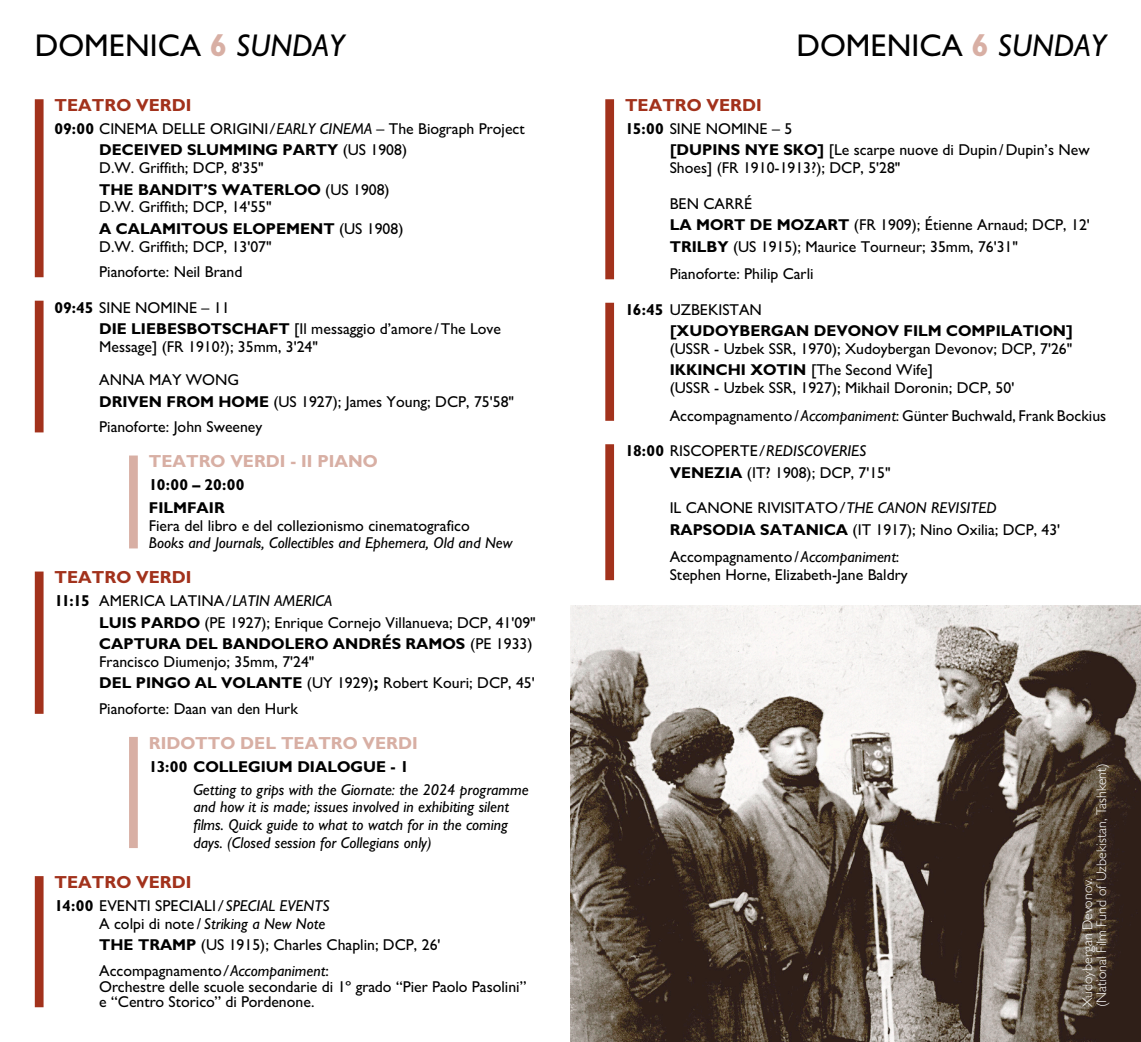
<style>
.page{position:relative;width:1141px;height:1042px;background:#fff}
.page>*{position:absolute;margin:0;border:0;box-sizing:border-box;transform-origin:0 0}
.t1{font:500 31.5px "Gill Sans MT Pro";color:#000}
.Venue_Teatro_Verdi{font:700 17.5px "Gill Sans MT Pro";color:#a2321c}
.Venue_Altre{font:700 17.5px "Gill Sans MT Pro";color:#d8afa4}
.Linea_Teatro_Verdi___Distanzia_Film{font:500 15.75px/17.8px "Gill Sans MT Pro";color:#000}
.PIANISTA_Teatro_Verdi{font:500 15.75px/15.8px "Gill Sans MT Pro";color:#000}
.Linea_Teatro_Verdi{font:500 15.75px "Gill Sans MT Pro";color:#000}
.Venue_Altre-2{font:italic 500 15.75px/17.8px "Gill Sans MT Pro";color:#000}
.Linea_Teatro_Verdi-2{font:italic 500 15.75px/17.8px "Gill Sans MT Pro";color:#000;text-align:right}
.Linea_Altre_Venues{font:italic 500 15.75px "Gill Sans MT Pro";color:#000}
.Linea_Altre_Venues-2{font:500 15.75px "Gill Sans MT Pro";color:#000}
.Venue_Altre-3{font:700 15.75px "Gill Sans MT Pro";color:#000}
.Linea_Altre_Venues-3{font:700 15.75px "Gill Sans MT Pro";color:#000}
.Didascalia{font:300 14px/14px "Gill Sans MT Pro";color:#fff}
.s1{font-weight:700;color:#d8afa4}
.s2{font-style:italic}
.s3{font-weight:700}
.s4{font-weight:700;font-size:17.5px}
.s5{font-weight:700;font-style:normal}
.s6{font-style:normal}
</style>
<div class="page">
<div style="left:35px;top:99px;width:9px;height:178px;background:#a2321c"></div>
<div style="left:35px;top:301px;width:9px;height:131px;background:#a2321c"></div>
<div style="left:129px;top:455px;width:9px;height:93px;background:#d8afa4"></div>
<div style="left:35px;top:571px;width:9px;height:143px;background:#a2321c"></div>
<div style="left:129px;top:737px;width:9px;height:111px;background:#d8afa4"></div>
<div style="left:35px;top:876px;width:9px;height:131px;background:#a2321c"></div>
<div style="left:605px;top:99px;width:9px;height:180px;background:#a2321c"></div>
<div style="left:605px;top:303px;width:9px;height:118px;background:#a2321c"></div>
<div style="left:605px;top:444px;width:9px;height:136px;background:#a2321c"></div>
<img style="left:570px;top:605px;width:571px;height:437px">
<h1 class="t1" style="left:35px;top:27px;width:311px">DOMENICA <span class="s1">6</span> <span class="s2">SUNDAY</span></h1>
<h1 class="t1" style="left:796px;top:27px;width:311px">DOMENICA <span class="s1">6</span> <span class="s2">SUNDAY</span></h1>
<p class="Venue_Teatro_Verdi" style="left:55px;top:94px;width:138px">TEATRO VERDI</p>
<p class="Linea_Teatro_Verdi" style="left:55px;top:119px;width:472px"><span class="s3">09:00</span> CINEMA DELLE ORIGINI<span class="s2">/EARLY CINEMA</span> – The Biograph Project</p>
<p class="Linea_Teatro_Verdi___Distanzia_Film" style="left:99px;top:141px;width:309px"><span class="s3">DECEIVED SLUMMING PARTY</span> (US 1908)<br>D.W. Griffith; DCP, 8'35"</p>
<p class="Linea_Teatro_Verdi___Distanzia_Film" style="left:99px;top:180px;width:292px"><span class="s3">THE BANDIT’S WATERLOO</span> (US 1908)<br>D.W. Griffith; DCP, 14'55"</p>
<p class="Linea_Teatro_Verdi___Distanzia_Film" style="left:99px;top:219px;width:306px"><span class="s3">A CALAMITOUS ELOPEMENT</span> (US 1908)<br>D.W. Griffith; DCP, 13'07"</p>
<p class="PIANISTA_Teatro_Verdi" style="left:99px;top:264px;width:145px">Pianoforte: Neil Brand</p>
<p class="Linea_Teatro_Verdi" style="left:55px;top:298px;width:177px"><span class="s3">09:45</span> SINE NOMINE – 11</p>
<p class="Linea_Teatro_Verdi___Distanzia_Film" style="left:99px;top:319px;width:403px"><span class="s3">DIE LIEBESBOTSCHAFT</span> [Il messaggio d’amore /The Love<br>Message] (FR 1910?); 35mm, 3'24"</p>
<p class="Linea_Teatro_Verdi" style="left:99px;top:371px;width:142px">ANNA MAY WONG</p>
<p class="Linea_Teatro_Verdi___Distanzia_Film" style="left:99px;top:392px;width:416px"><span class="s3">DRIVEN FROM HOME</span> (US 1927); James Young; DCP, 75'58"</p>
<p class="PIANISTA_Teatro_Verdi" style="left:99px;top:419px;width:165px">Pianoforte: John Sweeney</p>
<p class="Venue_Altre" style="left:149px;top:451px;width:230px">TEATRO VERDI - II PIANO</p>
<p class="Venue_Altre-3" style="left:149px;top:475px;width:97px">10:00 – 20:00</p>
<p class="Linea_Altre_Venues-3" style="left:149px;top:498px;width:77px">FILMFAIR</p>
<p class="Linea_Altre_Venues-2" style="left:149px;top:516px;width:322px">Fiera del libro e del collezionismo cinematografico</p>
<p class="Linea_Altre_Venues" style="left:149px;top:534px;width:365px">Books and Journals, Collectibles and Ephemera, Old and New</p>
<p class="Venue_Teatro_Verdi" style="left:55px;top:567px;width:138px">TEATRO VERDI</p>
<p class="Linea_Teatro_Verdi" style="left:55px;top:591px;width:279px"><span class="s3">11:15</span> AMERICA LATINA<span class="s2">/ LATIN AMERICA</span></p>
<p class="Linea_Teatro_Verdi___Distanzia_Film" style="left:99px;top:613px;width:438px"><span class="s3">LUIS PARDO</span> (PE 1927); Enrique Cornejo Villanueva; DCP, 41'09"</p>
<p class="Linea_Teatro_Verdi___Distanzia_Film" style="left:99px;top:634px;width:435px"><span class="s3">CAPTURA DEL BANDOLERO ANDRÉS RAMOS</span> (PE 1933)<br>Francisco Diumenjo; 35mm, 7'24"</p>
<p class="Linea_Teatro_Verdi___Distanzia_Film" style="left:99px;top:674px;width:437px"><span class="s3">DEL PINGO AL VOLANTE</span> (UY 1929)<span class="s4">;</span> Robert Kouri; DCP, 45'</p>
<p class="PIANISTA_Teatro_Verdi" style="left:99px;top:700px;width:200px">Pianoforte: Daan van den Hurk</p>
<p class="Venue_Altre" style="left:149px;top:732px;width:270px">RIDOTTO DEL TEATRO VERDI</p>
<p class="Venue_Altre-3" style="left:149px;top:756px;width:261px">13:00 COLLEGIUM DIALOGUE - 1</p>
<p class="Venue_Altre-2" style="left:193px;top:780px;width:337px">Getting to grips with the Giornate: the 2024 programme and how it is made; issues involved in exhibiting silent films. Quick guide to what to watch for in the coming days. (Closed session for Collegians only)</p>
<p class="Venue_Teatro_Verdi" style="left:55px;top:871px;width:138px">TEATRO VERDI</p>
<p class="Linea_Teatro_Verdi-2" style="left:55px;top:896px;width:277px"><span class="s5">14:00</span> <span class="s6">EVENTI SPECIALI</span> / SPECIAL EVENTS<br><span class="s6">A colpi di note /</span> Striking a New Note</p>
<p class="Linea_Teatro_Verdi___Distanzia_Film" style="left:99px;top:935px;width:343px"><span class="s3">THE TRAMP</span> (US 1915); Charles Chaplin; DCP, 26'</p>
<p class="PIANISTA_Teatro_Verdi" style="left:99px;top:962px;width:429px">Accompagnamento<span class="s2">/Accompaniment</span>:<br>Orchestre delle scuole secondarie di 1º grado “Pier Paolo Pasolini” e “Centro Storico” di Pordenone.</p>
<p class="Venue_Teatro_Verdi" style="left:625px;top:94px;width:138px">TEATRO VERDI</p>
<p class="Linea_Teatro_Verdi" style="left:625px;top:119px;width:169px"><span class="s3">15:00</span> SINE NOMINE – 5</p>
<p class="Linea_Teatro_Verdi___Distanzia_Film" style="left:670px;top:141px;width:421px"><span class="s3">[DUPINS NYE SKO]</span> [Le scarpe nuove di Dupin/Dupin’s New<br>Shoes] (FR 1910-1913?); DCP, 5'28"</p>
<p class="Linea_Teatro_Verdi" style="left:670px;top:194px;width:84px">BEN CARRÉ</p>
<p class="Linea_Teatro_Verdi___Distanzia_Film" style="left:670px;top:216px;width:422px"><span class="s3">LA MORT DE MOZART</span> (FR 1909); Étienne Arnaud; DCP, 12'</p>
<p class="Linea_Teatro_Verdi___Distanzia_Film" style="left:670px;top:237px;width:350px"><span class="s3">TRILBY</span> (US 1915); Maurice Tourneur; 35mm, 76'31"</p>
<p class="PIANISTA_Teatro_Verdi" style="left:670px;top:266px;width:145px">Pianoforte: Philip Carli</p>
<p class="Linea_Teatro_Verdi" style="left:625px;top:300px;width:138px"><span class="s3">16:45</span> UZBEKISTAN</p>
<p class="Linea_Teatro_Verdi___Distanzia_Film" style="left:670px;top:322px;width:405px"><span class="s3">[XUDOYBERGAN DEVONOV FILM COMPILATION] </span>(USSR - Uzbek SSR, 1970); Xudoybergan Devonov; DCP, 7'26"</p>
<p class="Linea_Teatro_Verdi___Distanzia_Film" style="left:670px;top:361px;width:346px"><span class="s3">IKKINCHI XOTIN</span> [The Second Wife]<br>(USSR - Uzbek SSR, 1927); Mikhail Doronin; DCP, 50'</p>
<p class="PIANISTA_Teatro_Verdi" style="left:670px;top:407px;width:438px">Accompagnamento/<span class="s2">Accompaniment</span>: Günter Buchwald, Frank Bockius</p>
<p class="Linea_Teatro_Verdi-2" style="left:625px;top:442px;width:243px"><span class="s5">18:00</span> <span class="s6">RISCOPERTE</span>/REDISCOVERIES</p>
<p class="Linea_Teatro_Verdi___Distanzia_Film" style="left:670px;top:463px;width:222px"><span class="s3">VENEZIA</span> (IT? 1908); DCP, 7'15"</p>
<p class="Linea_Teatro_Verdi" style="left:670px;top:498px;width:329px">IL CANONE RIVISITATO<span class="s2">/THE CANON REVISITED</span></p>
<p class="Linea_Teatro_Verdi___Distanzia_Film" style="left:670px;top:520px;width:392px"><span class="s3">RAPSODIA SATANICA</span> (IT 1917); Nino Oxilia; DCP, 43'</p>
<p class="PIANISTA_Teatro_Verdi" style="left:670px;top:548px;width:239px;line-height:17.8px">Accompagnamento/<span class="s2">Accompaniment</span>:<br>Stephen Horne, Elizabeth-Jane Baldry</p>
<p class="Didascalia" style="left:1080px;top:1007px;width:246px;rotate:-90deg">Xudoybergan Devonov.<br>(National Film Fund of Uzbekistan, Tashkent)</p>
</div>
